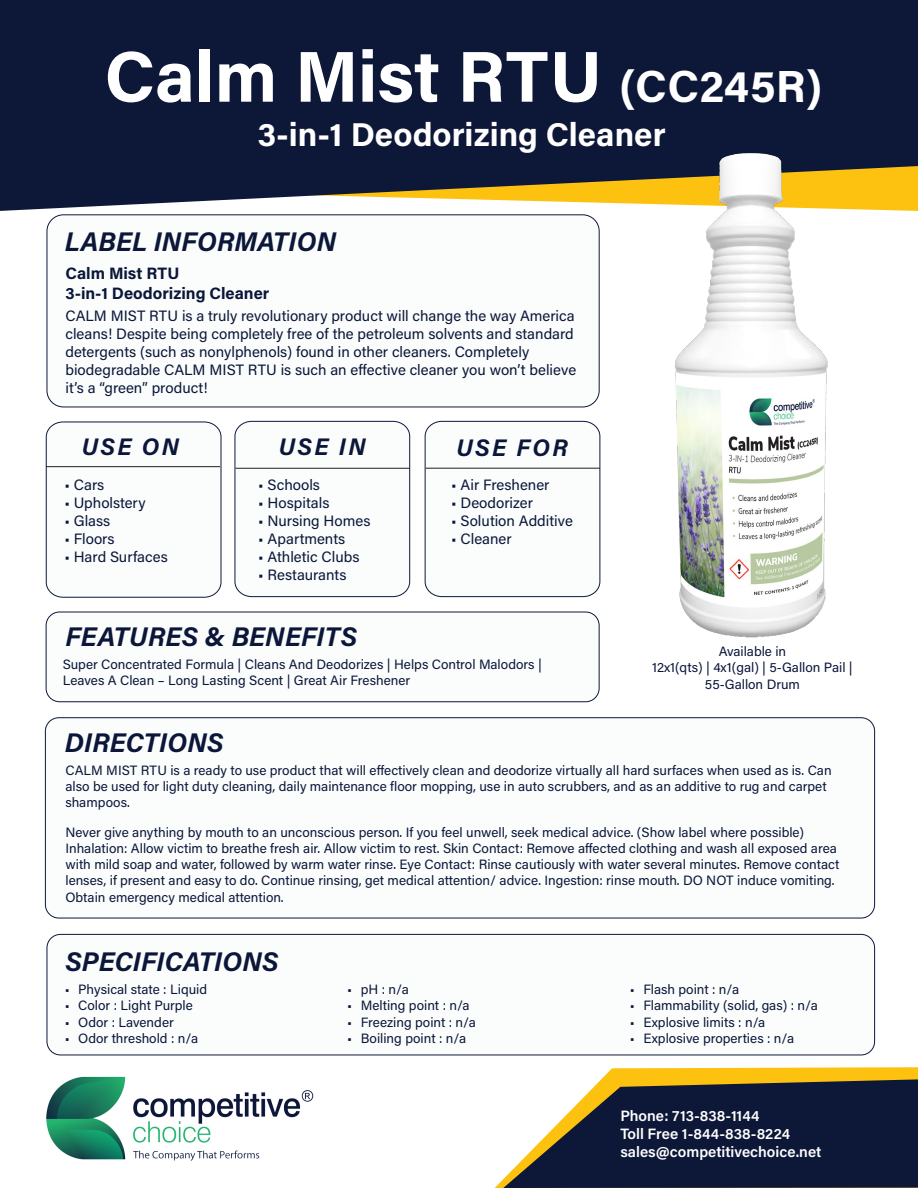
<style>
.page{position:relative;width:918px;height:1188px;background:#fff}
.page>*{position:absolute;margin:0;border:0;box-sizing:border-box;transform-origin:0 0}
.t1{font:700 72px "Acumin Pro";letter-spacing:-.005em;color:#fff}
.t2{font:700 33px "Acumin Pro";color:#fff}
.t3{font:italic 700 27px "Acumin Pro";letter-spacing:.005em;color:#0b1639}
.t4{font:italic 700 24px "Acumin Pro";letter-spacing:.095em;color:#0b1639}
.t5{font:700 16.5px "Acumin Pro";color:#0b1639}
.t6{font:15px/18px "Acumin Pro";color:#0b1639}
.t7{font:600 15px/18px "Acumin Pro";color:#fff}
.t8{font:13.5px/16.2px "Acumin Pro";color:#0b1639}
.s1{font-size:45px}
.s2{font-style:inherit}
</style>
<div class="page">
<svg style="left:495px;top:1067px;width:423px;height:121px;fill:#fdc210"></svg>
<svg style="left:503px;top:1079px;width:415px;height:109px;background:#383c4a"></svg>
<img style="left:46px;top:1076px;width:268px;height:85px">
<svg style="left:0;top:0;width:917px;height:211px;background:#1d243d"></svg>
<svg style="left:917px;top:0;width:1px;height:211px"></svg>
<div style="left:45px;top:718px;width:830px;height:200px;background:#fafdfc;border-radius:14px"></div>
<div style="left:45px;top:718px;width:830px;height:200px;border:1px solid #0d173a;border-radius:14px"></div>
<svg style="left:46px;top:422px;width:175px;height:176px"></svg>
<svg style="left:425px;top:421px;width:175px;height:176px"></svg>
<svg style="left:235px;top:421px;width:175px;height:176px"></svg>
<div style="left:47px;top:215px;width:552px;height:192px;background:#fafdfc;border-radius:16px"></div>
<div style="left:47px;top:215px;width:552px;height:192px;border:1px solid #0d173a;border-radius:16px"></div>
<div style="left:46px;top:612px;width:553px;height:90px;background:#fafdfc;border-radius:14px"></div>
<div style="left:46px;top:612px;width:553px;height:90px;border:1px solid #0d173a;border-radius:14px"></div>
<div style="left:47px;top:934px;width:828px;height:121px;background:#fafdfc;border-radius:14px"></div>
<div style="left:47px;top:934px;width:828px;height:121px;border:1px solid #0d173a;border-radius:14px"></div>
<img style="left:649px;top:146px;width:222px;height:492px">
<hr style="left:46px;top:466px;width:174px;height:1px;background:#231f20">
<hr style="left:235px;top:468px;width:175px;height:1px;background:#231f20">
<hr style="left:426px;top:468px;width:174px;height:1px;background:#231f20">
<p class="t1" style="left:104px;top:26px;width:719px">Calm Mist RTU <span class="s1">(CC245R)</span></p>
<p class="t2" style="left:258px;top:112px;width:409px">3-in-1 Deodorizing Cleaner</p>
<p class="t3" style="left:65px;top:223px;width:273px">LABEL INFORMATION</p>
<p class="t5" style="left:65px;top:261px;width:116px">Calm Mist RTU</p>
<p class="t5" style="left:65px;top:281px;width:205px">3-in-1 Deodorizing Cleaner</p>
<p class="t6" style="left:65px;top:306px;width:512px">CALM MIST RTU is a truly revolutionary product will change the way America cleans! Despite being completely free of the petroleum solvents and standard detergents (such as nonylphenols) found in other cleaners. Completely biodegradable CALM MIST RTU is such an effective cleaner you won’t believe it’s a “green” product!</p>
<p class="t4" style="left:82px;top:430px;width:99px">USE ON</p>
<p class="t4" style="left:279px;top:430px;width:88px">USE IN</p>
<p class="t4" style="left:456px;top:431px;width:113px">USE FOR</p>
<p class="t6" style="left:64px;top:475px;width:41px">• Cars</p>
<p class="t6" style="left:64px;top:493px;width:83px">• Upholstery</p>
<p class="t6" style="left:64px;top:511px;width:47px"><span class="s2">• G</span>lass</p>
<p class="t6" style="left:64px;top:529px;width:52px"><span class="s2">•</span> Floors</p>
<p class="t6" style="left:64px;top:547px;width:105px">• Hard Surfaces</p>
<p class="t6" style="left:258px;top:475px;width:63px">• Schools</p>
<p class="t6" style="left:258px;top:493px;width:73px">• Hospitals</p>
<p class="t6" style="left:258px;top:511px;width:114px">• Nursing Homes</p>
<p class="t6" style="left:258px;top:529px;width:89px">• Apartments</p>
<p class="t6" style="left:258px;top:547px;width:103px">• Athletic Clubs</p>
<p class="t6" style="left:258px;top:565px;width:90px">• Restaurants</p>
<p class="t3" style="left:65px;top:617px;width:293px">FEATURES &amp; BENEFITS</p>
<p class="t6" style="left:451px;top:475px;width:100px">• Air Freshener</p>
<p class="t6" style="left:451px;top:493px;width:83px">• Deodorizer</p>
<p class="t6" style="left:451px;top:511px;width:123px">• Solution Additive</p>
<p class="t6" style="left:451px;top:529px;width:62px">• Cleaner</p>
<p class="t8" style="left:63px;top:655px;width:481px">Super Concentrated Formula | Cleans And Deodorizes | Helps Control Malodors |<br>Leaves A Clean – Long Lasting Scent | Great Air Freshener</p>
<p class="t3" style="left:65px;top:724px;width:160px">DIRECTIONS</p>
<p class="t8" style="left:719px;top:643px;width:69px">Available in</p>
<p class="t8" style="left:652px;top:659px;width:202px">12x1(qts) | 4x1(gal) | 5-Gallon Pail |</p>
<p class="t8" style="left:705px;top:675px;width:97px">55-Gallon Drum</p>
<p class="t8" style="left:65px;top:761px;width:768px">CALM MIST RTU is a ready to use product that will effectively clean and deodorize virtually all hard surfaces when used as is. Can also be used for light duty cleaning, daily maintenance floor mopping, use in auto scrubbers, and as an additive to rug and carpet shampoos.</p>
<p class="t8" style="left:65px;top:823px;width:776px">Never give anything by mouth to an unconscious person. If you feel unwell, seek medical advice. (Show label where possible)<br>Inhalation: Allow victim to breathe fresh air. Allow victim to rest. Skin Contact: Remove affected clothing and wash all exposed area with mild soap and water, followed by warm water rinse. Eye Contact: Rinse cautiously with water several minutes. Remove contact lenses, if present and easy to do. Continue rinsing, get medical attention/ advice. Ingestion: rinse mouth. DO NOT induce vomiting.<br>Obtain emergency medical attention.</p>
<p class="t3" style="left:65px;top:943px;width:215px">SPECIFICATIONS</p>
<p class="t8" style="left:65px;top:981px;width:144px">• Physical state : Liquid</p>
<p class="t8" style="left:65px;top:997px;width:130px">• Color : Light Purple</p>
<p class="t8" style="left:65px;top:1013px;width:111px">• Odor : Lavender</p>
<p class="t8" style="left:65px;top:1029px;width:135px">• Odor threshold : n/a</p>
<p class="t8" style="left:347px;top:981px;width:63px">• pH : n/a</p>
<p class="t8" style="left:347px;top:997px;width:124px">• Melting point : n/a</p>
<p class="t8" style="left:347px;top:1013px;width:130px">• Freezing point : n/a</p>
<p class="t8" style="left:347px;top:1029px;width:120px">• Boiling point : n/a</p>
<p class="t8" style="left:630px;top:981px;width:111px">• Flash point : n/a</p>
<p class="t8" style="left:630px;top:997px;width:189px">• Flammability (solid, gas) : n/a</p>
<p class="t8" style="left:630px;top:1013px;width:137px">• Explosive limits : n/a</p>
<p class="t8" style="left:630px;top:1029px;width:166px">• Explosive properties : n/a</p>
<p class="t7" style="left:620px;top:1106px;width:203px">Phone: 713-838-1144<br>Toll Free 1-844-838-8224 sales@competitivechoice.net</p>
</div>
